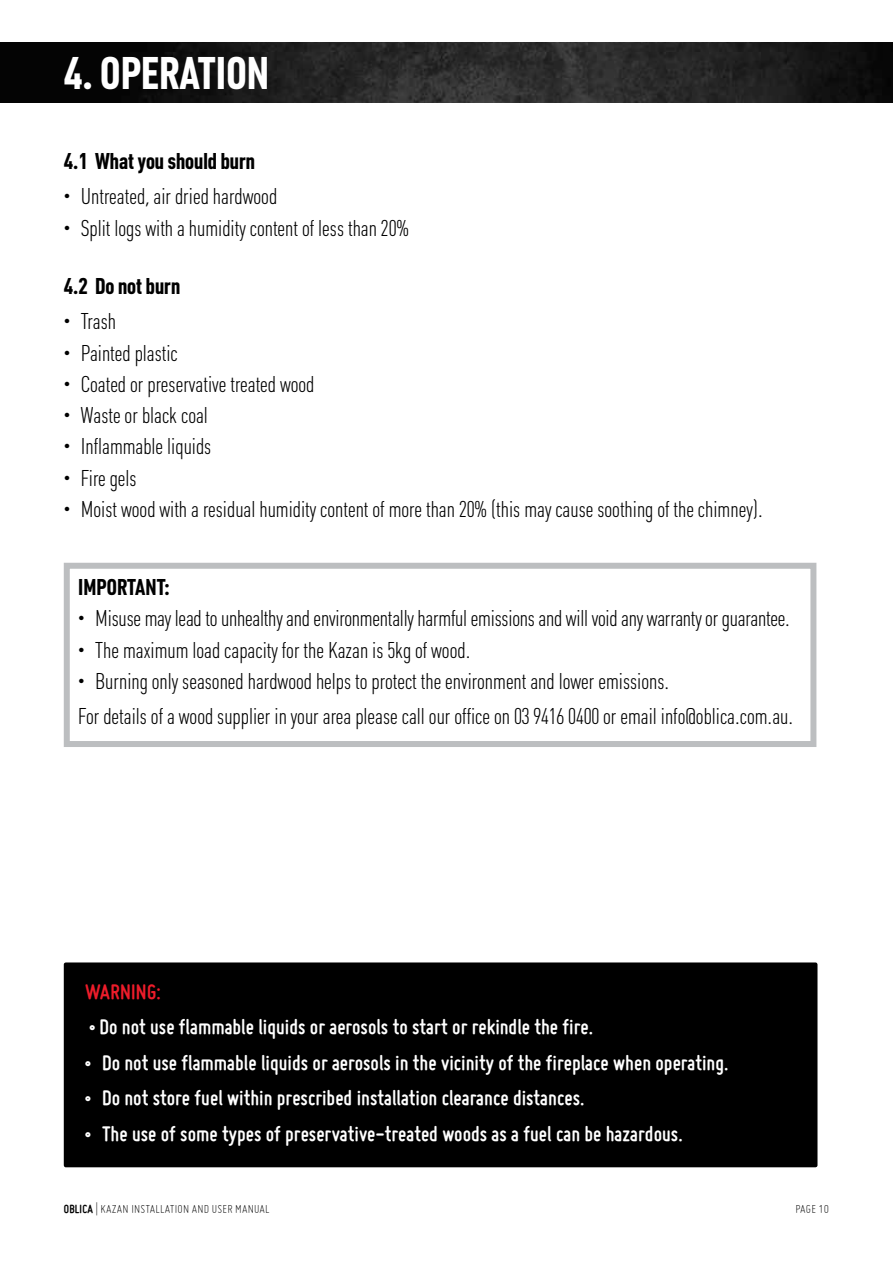
<style>
.page{position:relative;width:893px;height:1263px;background:#fff}
.page>*{position:absolute;margin:0;border:0;box-sizing:border-box;transform-origin:0 0}
.t1{font:700 45px "Plumb Condensed";color:#fff}
.t2{font:300 22.5px/35.5px "Plumb Condensed";color:#000}
.t3{font:700 22.5px "Miso";color:#fff}
.t4{font:700 22.5px "Plumb Condensed";color:#000}
.t5{font:700 22.5px "Miso";letter-spacing:.015em;color:#ed1c2a}
.t6{font:300 12.75px "Miso";letter-spacing:.015em;color:#000}
.s1{font-weight:700}
</style>
<div class="page">
<img style="left:0;top:43px;width:893px;height:59px">
<div style="left:64px;top:962px;width:753px;height:205px;background:#000;border-radius:2px"></div>
<div style="left:64px;top:563px;width:752px;height:184px;border:6px solid #bcbec0"></div>
<h1 class="t1" style="left:64px;top:48px;width:207px">4. OPERATION</h1>
<p class="t4" style="left:64px;top:148px;width:193px">4.1 What you should burn</p>
<p class="t2" style="left:64px;top:179px;width:215px">• Untreated, air dried hardwood</p>
<p class="t2" style="left:64px;top:211px;width:347px">• Split logs with a humidity content of less than 20%</p>
<p class="t4" style="left:64px;top:273px;width:118px">4.2 Do not burn</p>
<p class="t2" style="left:64px;top:304px;width:54px">• Trash</p>
<p class="t2" style="left:64px;top:336px;width:116px">• Painted plastic</p>
<p class="t2" style="left:64px;top:367px;width:252px">• Coated or preservative treated wood</p>
<p class="t2" style="left:64px;top:398px;width:146px">• Waste or black coal</p>
<p class="t2" style="left:64px;top:429px;width:149px">• Inflammable liquids</p>
<p class="t2" style="left:64px;top:461px;width:74px">• Fire gels</p>
<p class="t2" style="left:64px;top:492px;width:701px">• Moist wood with a residual humidity content of more than 20% (this may cause soothing of the chimney).</p>
<p class="t4" style="left:78px;top:575px;width:93px">IMPORTANT:</p>
<p class="t2" style="left:78px;top:601px;width:713px">• Misuse may lead to unhealthy and environmentally harmful emissions and will void any warranty or guarantee.</p>
<p class="t2" style="left:78px;top:633px;width:394px">• The maximum load capacity for the Kazan is 5kg of wood.</p>
<p class="t2" style="left:78px;top:664px;width:716px">• Burning only seasoned hardwood helps to protect the environment and lower emissions.<br>For details of a wood supplier in your area please call our office on 03 9416 0400 or email info@oblica.com.au.</p>
<p class="t5" style="left:85px;top:979px;width:77px">WARNING:</p>
<p class="t3" style="left:89px;top:1014px;width:505px">• Do not use flammable liquids or aerosols to start or rekindle the fire.</p>
<p class="t3" style="left:85px;top:1050px;width:645px">• Do not use flammable liquids or aerosols in the vicinity of the fireplace when operating.</p>
<p class="t3" style="left:85px;top:1085px;width:501px">• Do not store fuel within prescribed installation clearance distances.</p>
<p class="t3" style="left:85px;top:1121px;width:599px">• The use of some types of preservative-treated woods as a fuel can be hazardous.</p>
<p class="t6" style="left:64px;top:1202px;width:207px"><span class="s1">OBLICA</span> | KAZAN INSTALLATION AND USER MANUAL</p>
<p class="t6" style="left:795px;top:1201px;width:35px">PAGE 10</p>
</div>
